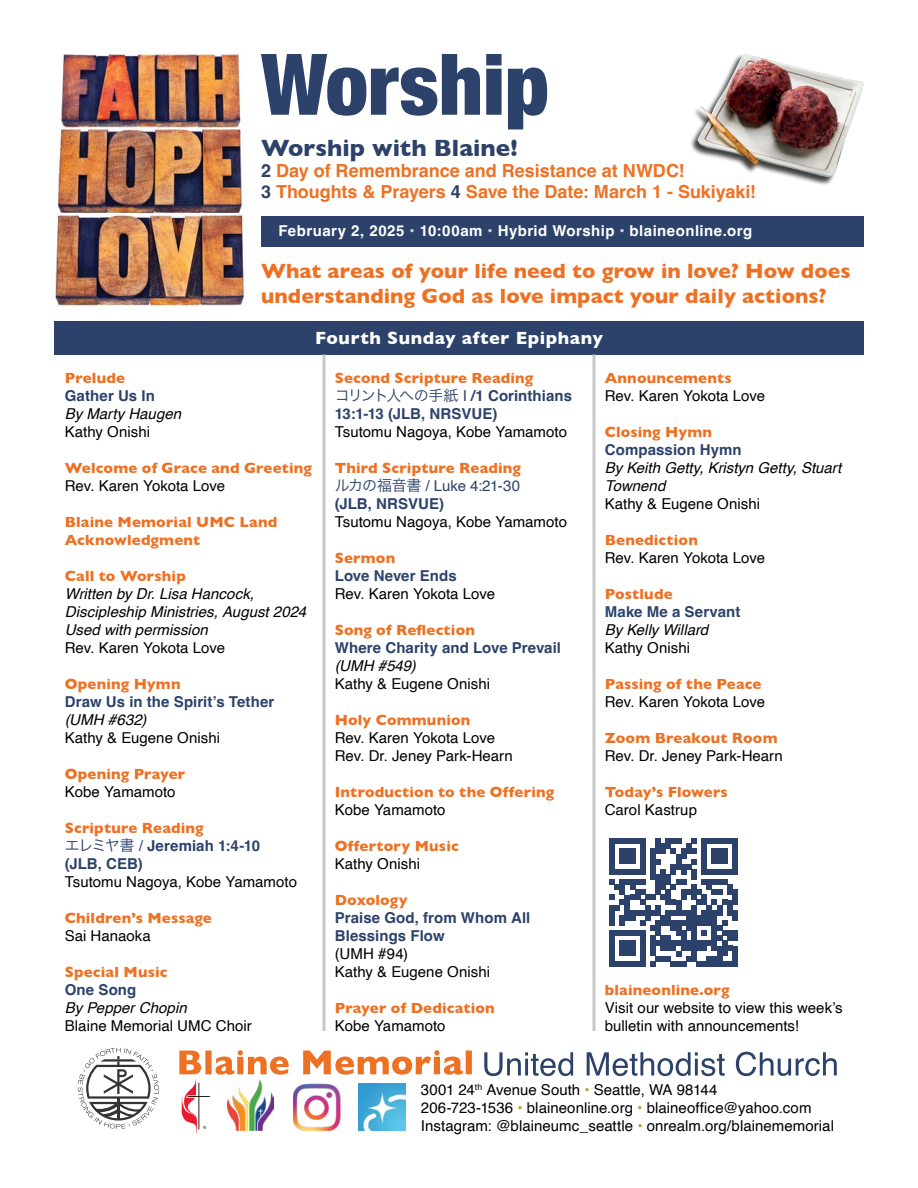
<style>
.page{position:relative;width:918px;height:1188px;background:#fff}
.page>*{position:absolute;margin:0;border:0;box-sizing:border-box;transform-origin:0 0}
.t1{font:700 24px "Gill Sans";color:#2c426a}
.t2{font:700 21px/25.2px "Gill Sans";letter-spacing:.005em;color:#ee7123}
.t3{font:700 18px/21px "Helvetica";color:#ee7123}
.t4{font:700 18px "Gill Sans";letter-spacing:.03em;color:#fff}
.t5{font:15px/18px "Helvetica";letter-spacing:.005em;color:#000}
.t6{font:700 15px/18px "Gill Sans";letter-spacing:.01em;color:#ee7123}
.t7{font:700 15px/18px "Helvetica";letter-spacing:.005em;color:#2c426a}
.t8{font:italic 15px/18px "Helvetica";letter-spacing:.005em;color:#000}
.t9{font:700 15px "Helvetica";letter-spacing:.03em;color:#fff}
.t10{font:15px/18px "Helvetica";color:#2c426a}
.s1{color:#2c426a}
.s2{color:#d1d3d4}
.s3{font-family:"Hira Kaku Pro N W3";font-weight:400}
.s4{font-weight:400}
.s5{font-family:"Hira Kaku Pro N W3"}
.s6{font-weight:700}
.s7{color:#c39a34}
</style>
<div class="page">
<img style="left:55px;top:48px;width:191px;height:259px">
<svg style="left:78px;top:1048px;width:81px;height:81px"></svg>
<svg style="left:179px;top:1050px;width:293px;height:83px"></svg>
<svg style="left:484px;top:1052px;width:353px;height:24px"></svg>
<img style="left:228px;top:1080px;width:46px;height:51px">
<svg style="left:261px;top:54px;width:286px;height:75px"></svg>
<div style="left:261px;top:216px;width:603px;height:30px;background:#2c426a"></div>
<div style="left:54px;top:321px;width:810px;height:34px;background:#2c426a"></div>
<svg style="left:322px;top:355px;width:4px;height:676px;background:#d4d5d7"></svg>
<svg style="left:592px;top:355px;width:4px;height:676px;background:#d4d5d7"></svg>
<svg style="left:610px;top:839px;width:127px;height:127px"></svg>
<div style="left:732px;top:895px;width:5px;height:10px;background:#2c426a"></div>
<div style="left:732px;top:910px;width:5px;height:10px;background:#2c426a"></div>
<div style="left:732px;top:931px;width:5px;height:10px;background:#2c426a"></div>
<div style="left:732px;top:946px;width:5px;height:10px;background:#2c426a"></div>
<div style="left:732px;top:956px;width:5px;height:10px;background:#2c426a"></div>
<div style="left:689px;top:54px;width:176px;height:132px;background:#000;opacity:.75"></div>
<img style="left:697px;top:54px;width:168px;height:125px">
<h1 class="t1" style="left:261px;top:129px;width:258px">Worship with Blaine!</h1>
<p class="t3" style="left:261px;top:163px;width:496px"><span class="s1">2</span> Day of Remembrance and Resistance at NWDC!<br><span class="s1">3</span> Thoughts &amp; Prayers <span class="s1">4</span> Save the Date: March 1 - Sukiyaki!</p>
<p class="t9" style="left:278px;top:221px;width:475px">February 2, 2025 <span class="s2">•</span> 10:00am <span class="s2">•</span> Hybrid Worship <span class="s2">•</span> blaineonline.org</p>
<h2 class="t2" style="left:261px;top:258px;width:591px">What areas of your life need to grow in love? How does understanding God as love impact your daily actions?</h2>
<p class="t4" style="left:315px;top:324px;width:289px">Fourth Sunday after Epiphany</p>
<p class="t6" style="left:65px;top:368px;width:62px">Prelude</p>
<p class="t7" style="left:65px;top:388px;width:92px">Gather Us In</p>
<p class="t8" style="left:65px;top:405px;width:118px">By Marty Haugen</p>
<p class="t5" style="left:65px;top:423px;width:87px">Kathy Onishi</p>
<p class="t6" style="left:65px;top:458px;width:249px">Welcome of Grace and Greeting</p>
<p class="t5" style="left:65px;top:477px;width:162px">Rev. Karen Yokota Love</p>
<p class="t6" style="left:65px;top:512px;width:214px">Blaine Memorial UMC Land<br>Acknowledgment</p>
<p class="t6" style="left:65px;top:566px;width:123px">Call to Worship</p>
<p class="t8" style="left:65px;top:585px;width:243px">Written by Dr. Lisa Hancock,<br>Discipleship Ministries, August 2024<br>Used with permission</p>
<p class="t5" style="left:65px;top:639px;width:162px">Rev. Karen Yokota Love</p>
<p class="t6" style="left:65px;top:674px;width:117px">Opening Hymn</p>
<p class="t7" style="left:65px;top:694px;width:211px">Draw Us in the Spirit’s Tether</p>
<p class="t8" style="left:65px;top:711px;width:83px">(UMH #632)</p>
<p class="t5" style="left:65px;top:729px;width:157px">Kathy &amp; Eugene Onishi</p>
<p class="t6" style="left:65px;top:764px;width:122px">Opening Prayer</p>
<p class="t5" style="left:65px;top:783px;width:112px">Kobe Yamamoto</p>
<p class="t6" style="left:65px;top:818px;width:140px">Scripture Reading</p>
<p class="t7" style="left:65px;top:838px;width:197px"><span class="s3">エレミヤ書</span> <span class="s4">/</span> Jeremiah 1:4-10 (JLB, CEB)</p>
<p class="t5" style="left:65px;top:873px;width:234px">Tsutomu Nagoya, Kobe Yamamoto</p>
<p class="t6" style="left:65px;top:908px;width:149px">Children’s Message</p>
<p class="t5" style="left:65px;top:927px;width:88px">Sai Hanaoka</p>
<p class="t6" style="left:65px;top:962px;width:104px">Special Music</p>
<p class="t7" style="left:65px;top:982px;width:73px">One Song</p>
<p class="t8" style="left:65px;top:999px;width:123px">By Pepper Chopin</p>
<p class="t5" style="left:65px;top:1017px;width:189px">Blaine Memorial UMC Choir</p>
<p class="t6" style="left:335px;top:368px;width:200px">Second Scripture Reading</p>
<p class="t7" style="left:335px;top:388px;width:239px"><span class="s3">コリント人への手紙</span> <span class="s4">Ⅰ</span> /1 Corinthians<br>13:1-13 (JLB, NRSVUE)</p>
<p class="t5" style="left:335px;top:423px;width:234px">Tsutomu Nagoya, Kobe Yamamoto</p>
<p class="t6" style="left:335px;top:458px;width:188px">Third Scripture Reading</p>
<p class="t10" style="left:335px;top:477px;width:187px"><span class="s5">ルカの福音書</span> / Luke 4:21-30 <span class="s6">(JLB, NRSVUE)</span></p>
<p class="t5" style="left:335px;top:513px;width:234px">Tsutomu Nagoya, Kobe Yamamoto</p>
<p class="t6" style="left:335px;top:548px;width:62px">Sermon</p>
<p class="t7" style="left:335px;top:568px;width:123px">Love Never Ends</p>
<p class="t5" style="left:335px;top:585px;width:162px">Rev. Karen Yokota Love</p>
<p class="t6" style="left:335px;top:620px;width:142px">Song of Reflection</p>
<p class="t7" style="left:335px;top:640px;width:228px">Where Charity and Love Prevail</p>
<p class="t8" style="left:335px;top:657px;width:83px">(UMH #549)</p>
<p class="t5" style="left:335px;top:675px;width:157px">Kathy &amp; Eugene Onishi</p>
<p class="t6" style="left:335px;top:710px;width:137px">Holy Communion</p>
<p class="t5" style="left:335px;top:729px;width:179px">Rev. Karen Yokota Love<br>Rev. Dr. Jeney Park-Hearn</p>
<p class="t6" style="left:335px;top:782px;width:221px">Introduction to the Offering</p>
<p class="t5" style="left:335px;top:801px;width:112px">Kobe Yamamoto</p>
<p class="t6" style="left:335px;top:836px;width:125px">Offertory Music</p>
<p class="t5" style="left:335px;top:855px;width:87px">Kathy Onishi</p>
<p class="t6" style="left:335px;top:890px;width:74px">Doxology</p>
<p class="t7" style="left:335px;top:910px;width:197px">Praise God, from Whom All<br>Blessings Flow</p>
<p class="t5" style="left:335px;top:945px;width:157px">(UMH #94)<br>Kathy &amp; Eugene Onishi</p>
<p class="t6" style="left:335px;top:998px;width:162px">Prayer of Dedication</p>
<p class="t5" style="left:335px;top:1017px;width:112px">Kobe Yamamoto</p>
<p class="t6" style="left:605px;top:368px;width:128px">Announcements</p>
<p class="t5" style="left:605px;top:387px;width:162px">Rev. Karen Yokota Love</p>
<p class="t6" style="left:605px;top:422px;width:109px">Closing Hymn</p>
<p class="t7" style="left:605px;top:442px;width:138px">Compassion Hymn</p>
<p class="t8" style="left:605px;top:459px;width:238px">By Keith Getty, Kristyn Getty, Stuart<br>Townend</p>
<p class="t5" style="left:605px;top:495px;width:157px">Kathy &amp; Eugene Onishi</p>
<p class="t6" style="left:605px;top:530px;width:95px">Benediction</p>
<p class="t5" style="left:605px;top:549px;width:162px">Rev. Karen Yokota Love</p>
<p class="t6" style="left:605px;top:584px;width:69px">Postlude</p>
<p class="t7" style="left:605px;top:604px;width:137px">Make Me a Servant</p>
<p class="t8" style="left:605px;top:621px;width:105px">By Kelly Willard</p>
<p class="t5" style="left:605px;top:639px;width:87px">Kathy Onishi</p>
<p class="t6" style="left:605px;top:674px;width:158px">Passing of the Peace</p>
<p class="t5" style="left:605px;top:693px;width:162px">Rev. Karen Yokota Love</p>
<p class="t6" style="left:605px;top:728px;width:174px">Zoom Breakout Room</p>
<p class="t5" style="left:605px;top:747px;width:179px">Rev. Dr. Jeney Park-Hearn</p>
<p class="t6" style="left:605px;top:782px;width:125px">Today’s Flowers</p>
<p class="t5" style="left:605px;top:801px;width:94px">Carol Kastrup</p>
<p class="t6" style="left:605px;top:980px;width:126px">blaineonline.org</p>
<p class="t5" style="left:605px;top:999px;width:239px">Visit our website to view this week’s bulletin with announcements!</p>
<p class="t5" style="left:421px;top:1081px;width:415px">3001 24<sup>th</sup> Avenue South <span class="s7">•</span> Seattle, WA 98144<br>206-723-1536 <span class="s7">•</span> blaineonline.org <span class="s7">•</span> blaineoffice@yahoo.com<br>Instagram: @blaineumc_seattle <span class="s7">•</span> onrealm.org/blainememorial</p>
</div>
